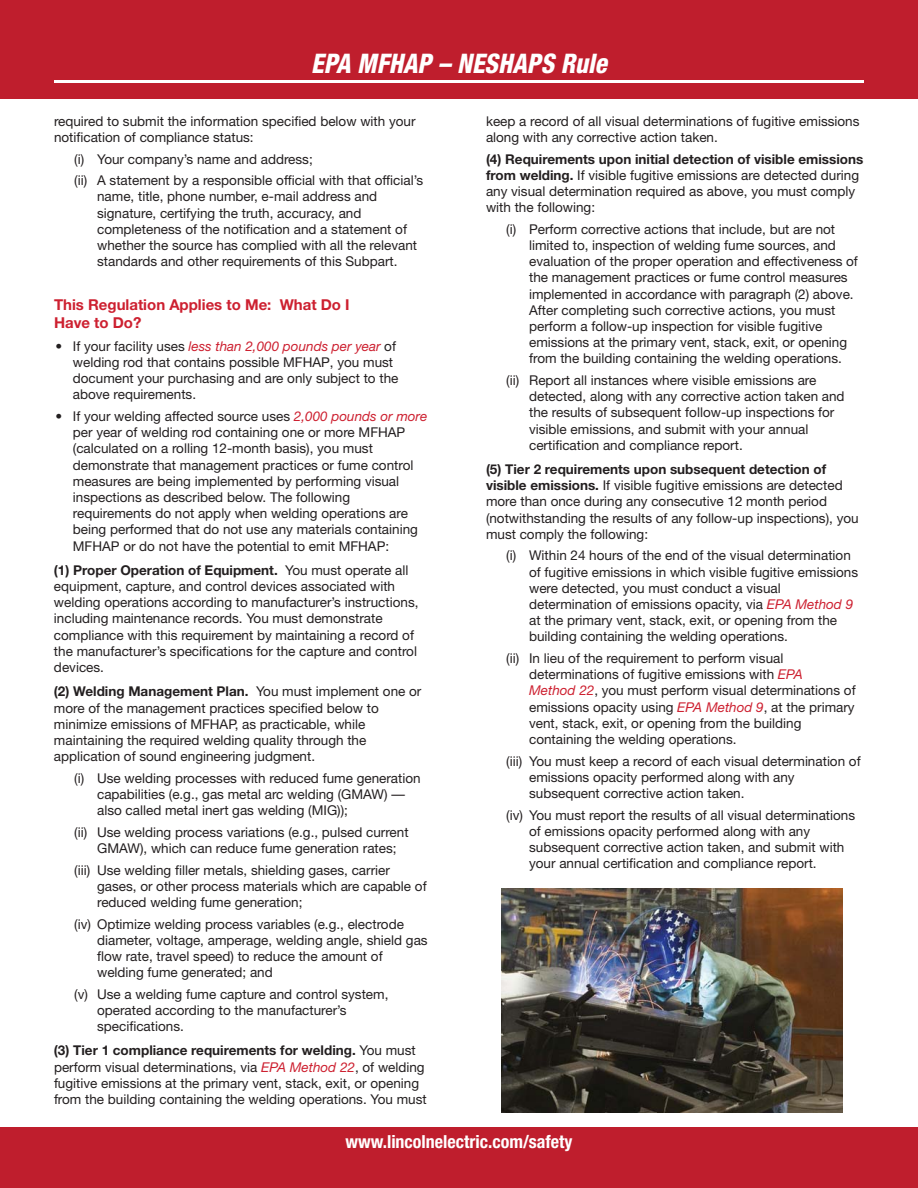
<style>
.page{position:relative;width:918px;height:1188px;background:#fff}
.page>*{position:absolute;margin:0;border:0;box-sizing:border-box;transform-origin:0 0}
.t1{font:italic 800 condensed 27px "Helvetica Neue";letter-spacing:.005em;color:#fff;scale:.92 1}
.t2{font:700 condensed 18px "Helvetica Neue";color:#fff}
.t3{font:700 15px/18px "Helvetica Neue";color:#cd2030}
.t4{font:13.5px/16.2px "Helvetica Neue";color:#231f20}
.s1{font-style:italic;color:#cd2030}
.s2{font-weight:700}
</style>
<div class="page">
<div style="left:0;top:0;width:918px;height:99px;background:#bf1e2d"></div>
<div style="left:0;top:1127px;width:918px;height:61px;background:#bf1e2d"></div>
<hr style="left:54px;top:80px;width:810px;height:3px;background:#fff">
<img style="left:502px;top:888px;width:340px;height:224px">
<h1 class="t1" style="left:311px;top:54px;width:323px">EPA MFHAP – NESHAPS Rule</h1>
<p class="t4" style="left:54px;top:114px;width:363px">required to submit the information specified below with your notification of compliance status:</p>
<p class="t4" style="left:74px;top:149px;width:350px;line-height:21.6px">(i) Your company’s name and address;<br>(ii) A statement by a responsible official with that official’s</p>
<p class="t4" style="left:97px;top:190px;width:321px">name, title, phone number, e-mail address and signature, certifying the truth, accuracy, and completeness of the notification and a statement of whether the source has complied with all the relevant standards and other requirements of this Subpart.</p>
<p class="t3" style="left:54px;top:297px;width:297px">This Regulation Applies to Me: What Do I<br>Have to Do?</p>
<p class="t4" style="left:73px;top:339px;width:327px;text-indent:-18px">• If your facility uses <span class="s1">less than 2,000 pounds per year</span> of welding rod that contains possible MFHAP, you must document your purchasing and are only subject to the above requirements.</p>
<p class="t4" style="left:73px;top:409px;width:356px;text-indent:-18px">• If your welding affected source uses <span class="s1">2,000 pounds or more </span>per year of welding rod containing one or more MFHAP (calculated on a rolling 12-month basis), you must demonstrate that management practices or fume control measures are being implemented by performing visual inspections as described below. The following requirements do not apply when welding operations are being performed that do not use any materials containing MFHAP or do not have the potential to emit MFHAP:</p>
<p class="t4" style="left:54px;top:563px;width:366px"><span class="s2">(1) Proper Operation of Equipment.</span> You must operate all equipment, capture, and control devices associated with welding operations according to manufacturer’s instructions, including maintenance records. You must demonstrate compliance with this requirement by maintaining a record of the manufacturer’s specifications for the capture and control devices.</p>
<p class="t4" style="left:54px;top:685px;width:369px"><span class="s2">(2) Welding Management Plan.</span> You must implement one or more of the management practices specified below to minimize emissions of MFHAP, as practicable, while maintaining the required welding quality through the application of sound engineering judgment.</p>
<p class="t4" style="left:97px;top:771px;width:325px;text-indent:-23px">(i) Use welding processes with reduced fume generation capabilities (e.g., gas metal arc welding (GMAW) — also called metal inert gas welding (MIG));</p>
<p class="t4" style="left:97px;top:825px;width:313px;text-indent:-23px">(ii) Use welding process variations (e.g., pulsed current<br>GMAW), which can reduce fume generation rates;</p>
<p class="t4" style="left:97px;top:863px;width:331px;text-indent:-23px">(iii) Use welding filler metals, shielding gases, carrier gases, or other process materials which are capable of reduced welding fume generation;</p>
<p class="t4" style="left:97px;top:917px;width:332px;text-indent:-23px">(iv) Optimize welding process variables (e.g., electrode diameter, voltage, amperage, welding angle, shield gas flow rate, travel speed) to reduce the amount of welding fume generated; and</p>
<p class="t4" style="left:97px;top:987px;width:293px;text-indent:-23px">(v) Use a welding fume capture and control system, operated according to the manufacturer’s specifications.</p>
<p class="t4" style="left:54px;top:1044px;width:374px"><span class="s2">(3) Tier 1 compliance requirements for welding.</span> You must perform visual determinations, via <span class="s1">EPA Method 22</span>, of welding fugitive emissions at the primary vent, stack, exit, or opening from the building containing the welding operations. You must</p>
<p class="t4" style="left:486px;top:114px;width:375px">keep a record of all visual determinations of fugitive emissions along with any corrective action taken.</p>
<p class="t4" style="left:486px;top:152px;width:379px"><span class="s2">(4) Requirements upon initial detection of visible emissions from welding.</span> If visible fugitive emissions are detected during any visual determination required as above, you must comply with the following:</p>
<p class="t4" style="left:529px;top:222px;width:330px;text-indent:-23px">(i) Perform corrective actions that include, but are not limited to, inspection of welding fume sources, and evaluation of the proper operation and effectiveness of the management practices or fume control measures implemented in accordance with paragraph (2) above.<br>After completing such corrective actions, you must perform a follow-up inspection for visible fugitive emissions at the primary vent, stack, exit, or opening from the building containing the welding operations.</p>
<p class="t4" style="left:529px;top:373px;width:317px;text-indent:-23px">(ii) Report all instances where visible emissions are detected, along with any corrective action taken and the results of subsequent follow-up inspections for visible emissions, and submit with your annual certification and compliance report.</p>
<p class="t4" style="left:486px;top:462px;width:374px"><span class="s2">(5) Tier 2 requirements upon subsequent detection of visible emissions.</span> If visible fugitive emissions are detected more than once during any consecutive 12 month period (notwithstanding the results of any follow-up inspections), you must comply the following:</p>
<p class="t4" style="left:529px;top:549px;width:331px;text-indent:-23px">(i) Within 24 hours of the end of the visual determination of fugitive emissions in which visible fugitive emissions were detected, you must conduct a visual determination of emissions opacity, via <span class="s1">EPA Method 9 </span>at the primary vent, stack, exit, or opening from the building containing the welding operations.</p>
<p class="t4" style="left:529px;top:651px;width:328px;text-indent:-23px">(ii) In lieu of the requirement to perform visual determinations of fugitive emissions with <span class="s1">EPA<br>Method 22</span>, you must perform visual determinations of emissions opacity using <span class="s1">EPA Method 9</span>, at the primary vent, stack, exit, or opening from the building containing the welding operations.</p>
<p class="t4" style="left:529px;top:754px;width:333px;text-indent:-23px">(iii) You must keep a record of each visual determination of emissions opacity performed along with any subsequent corrective action taken.</p>
<p class="t4" style="left:529px;top:808px;width:328px;text-indent:-23px">(iv) You must report the results of all visual determinations of emissions opacity performed along with any subsequent corrective action taken, and submit with your annual certification and compliance report.</p>
<h2 class="t2" style="left:345px;top:1135px;width:229px">www.lincolnelectric.com/safety</h2>
</div>
